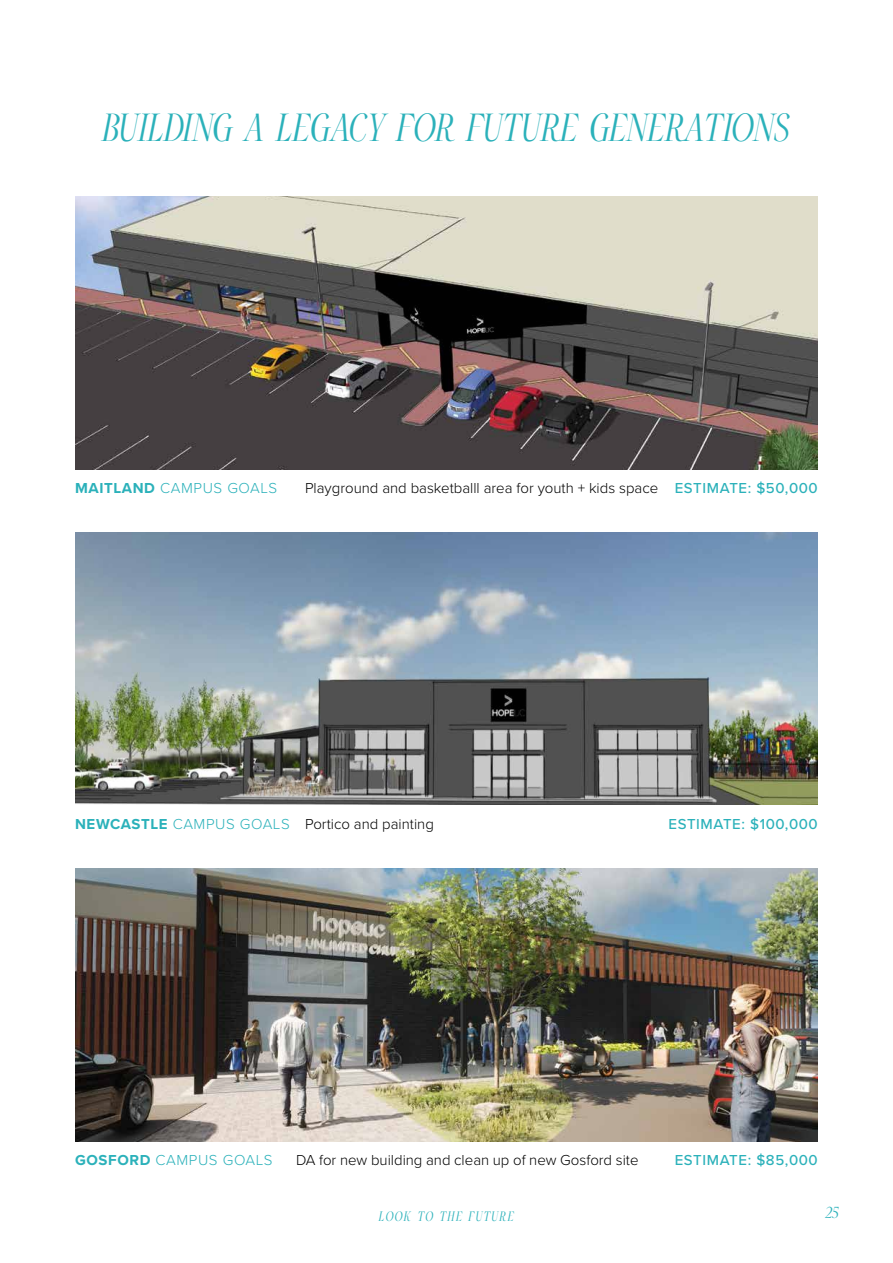
<style>
.page{position:relative;width:893px;height:1263px;background:#fff}
.page>*{position:absolute;margin:0;border:0;box-sizing:border-box;transform-origin:0 0}
.t1{font:italic 44.1px "Dark Paradise";letter-spacing:.02em;color:#2bb1ba}
.t2{font:italic 18px "Dark Paradise";color:#2bb1ba}
.t3{font:italic 15.45px "Dark Paradise";letter-spacing:.1em;color:#2bb1ba}
.t4{font:300 15px "Proxima Nova";color:#000}
.t5{font:300 15px "Proxima Nova";letter-spacing:.04em;color:#2bb1ba}
.t6{font:500 15px "Proxima Nova";letter-spacing:.04em;color:#2bb1ba}
.s1{font-weight:700}
</style>
<div class="page">
<img style="left:75px;top:196px;width:743px;height:274px">
<img style="left:75px;top:532px;width:743px;height:272px">
<img style="left:75px;top:868px;width:743px;height:273px">
<h1 class="t1" style="left:104px;top:103px;width:687px">BUILDING A LEGACY FOR FUTURE GENERATIONS</h1>
<p class="t5" style="left:75px;top:477px;width:204px"><span class="s1">MAITLAND</span> CAMPUS GOALS</p>
<p class="t4" style="left:305px;top:477px;width:355px">Playground and basketballl area for youth + kids space</p>
<p class="t6" style="left:675px;top:477px;width:145px">ESTIMATE: $50,000</p>
<p class="t5" style="left:75px;top:813px;width:216px"><span class="s1">NEWCASTLE</span> CAMPUS GOALS</p>
<p class="t4" style="left:305px;top:813px;width:130px">Portico and painting</p>
<p class="t6" style="left:668px;top:813px;width:151px">ESTIMATE: $100,000</p>
<p class="t5" style="left:75px;top:1149px;width:199px"><span class="s1">GOSFORD</span> CAMPUS GOALS</p>
<p class="t4" style="left:296px;top:1149px;width:344px">DA for new building and clean up of new Gosford site</p>
<p class="t3" style="left:379px;top:1208px;width:136px">LOOK TO THE FUTURE</p>
<p class="t6" style="left:675px;top:1149px;width:145px">ESTIMATE: $85,000</p>
<p class="t2" style="left:825px;top:1203px;width:15px">25</p>
</div>
